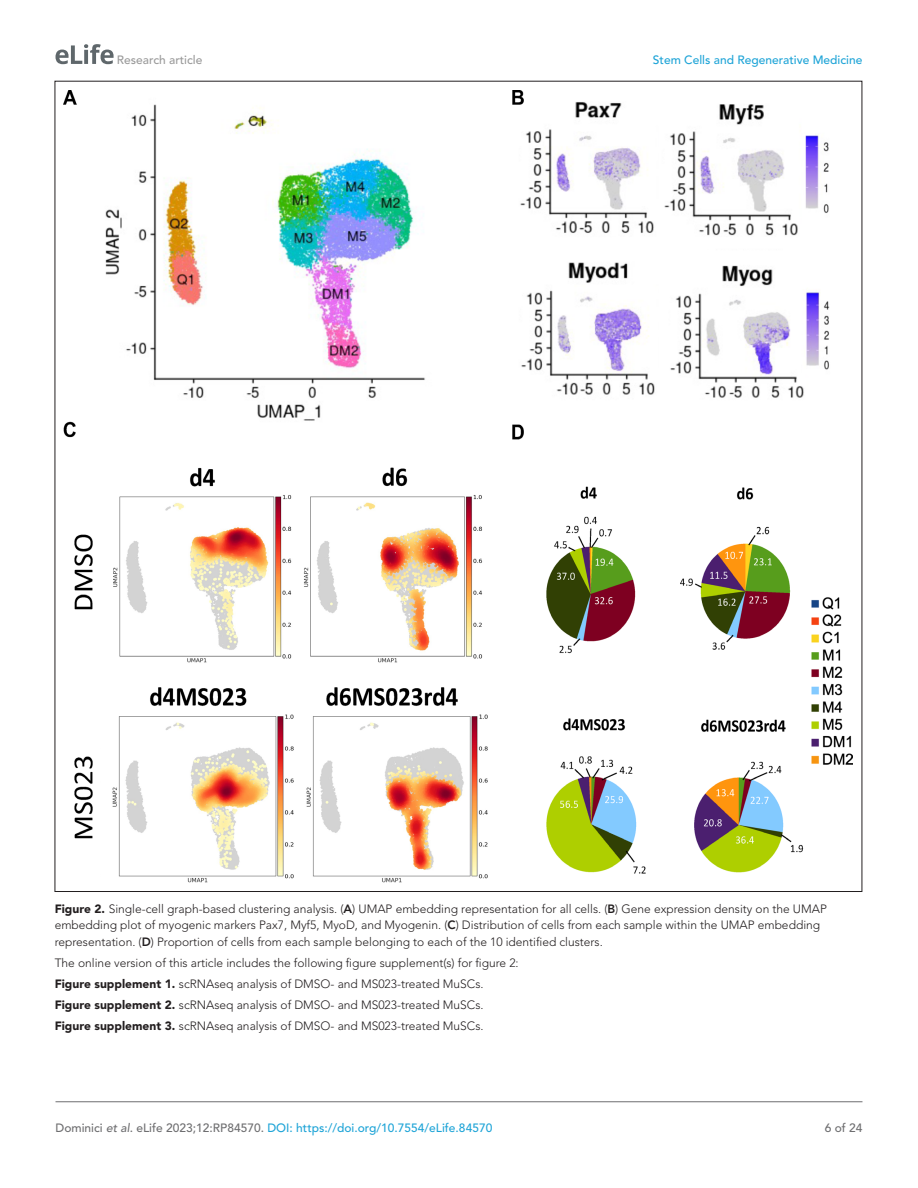
<style>
.page{position:relative;width:918px;height:1188px;background:#fff}
.page>*{position:absolute;margin:0;border:0;box-sizing:border-box;transform-origin:0 0}
.t1{font:300 12px/21px "Avenir LT Std";color:#231f20}
.t2{font:500 12px "Avenir LT Std";color:#1ea4d7}
.t3{font:500 12px "Avenir LT Std";color:#9a9a9a}
.t4{font:500 12px "Avenir LT Std";color:#6e6e70}
.s1{font-weight:900}
.s2{font-weight:800}
.s3{color:#6e6e70}
.s4{font-style:italic;color:#6e6e70}
</style>
<div class="page">
<svg style="left:56px;top:44px;width:58px;height:20px"></svg>
<hr style="left:56px;top:1101px;width:806px;height:1px;background:#6e6e70">
<img style="left:64px;top:90px;width:789px;height:793px">
<p class="t3" style="left:117px;top:53px;width:87px">Research article</p>
<p class="t2" style="left:653px;top:53px;width:211px">Stem Cells and Regenerative Medicine</p>
<p class="t1" style="left:55px;top:900px;width:774px;line-height:16.5px"><span class="s1">Figure 2.</span> Single-cell graph-based clustering analysis. (<span class="s2">A</span>) UMAP embedding representation for all cells. (<span class="s2">B</span>) Gene expression density on the UMAP embedding plot of myogenic markers Pax7, Myf5, MyoD, and Myogenin. (<span class="s2">C</span>) Distribution of cells from each sample within the UMAP embedding representation. (<span class="s2">D</span>) Proportion of cells from each sample belonging to each of the 10 identified clusters.</p>
<p class="t1" style="left:55px;top:952px;width:466px">The online version of this article includes the following figure supplement(s) for figure 2:<br><span class="s1">Figure supplement 1.</span> scRNAseq analysis of DMSO- and MS023-treated MuSCs.<br><span class="s1">Figure supplement 2.</span> scRNAseq analysis of DMSO- and MS023-treated MuSCs.<br><span class="s1">Figure supplement 3.</span> scRNAseq analysis of DMSO- and MS023-treated MuSCs.</p>
<p class="t2" style="left:56px;top:1121px;width:438px"><span class="s3">Dominici</span> <span class="s4">et al</span><span class="s3">. eLife 2023;12:RP84570.</span> DOI: https://doi.org/10.7554/eLife.84570</p>
<p class="t4" style="left:825px;top:1121px;width:39px">6 of 24</p>
</div>
